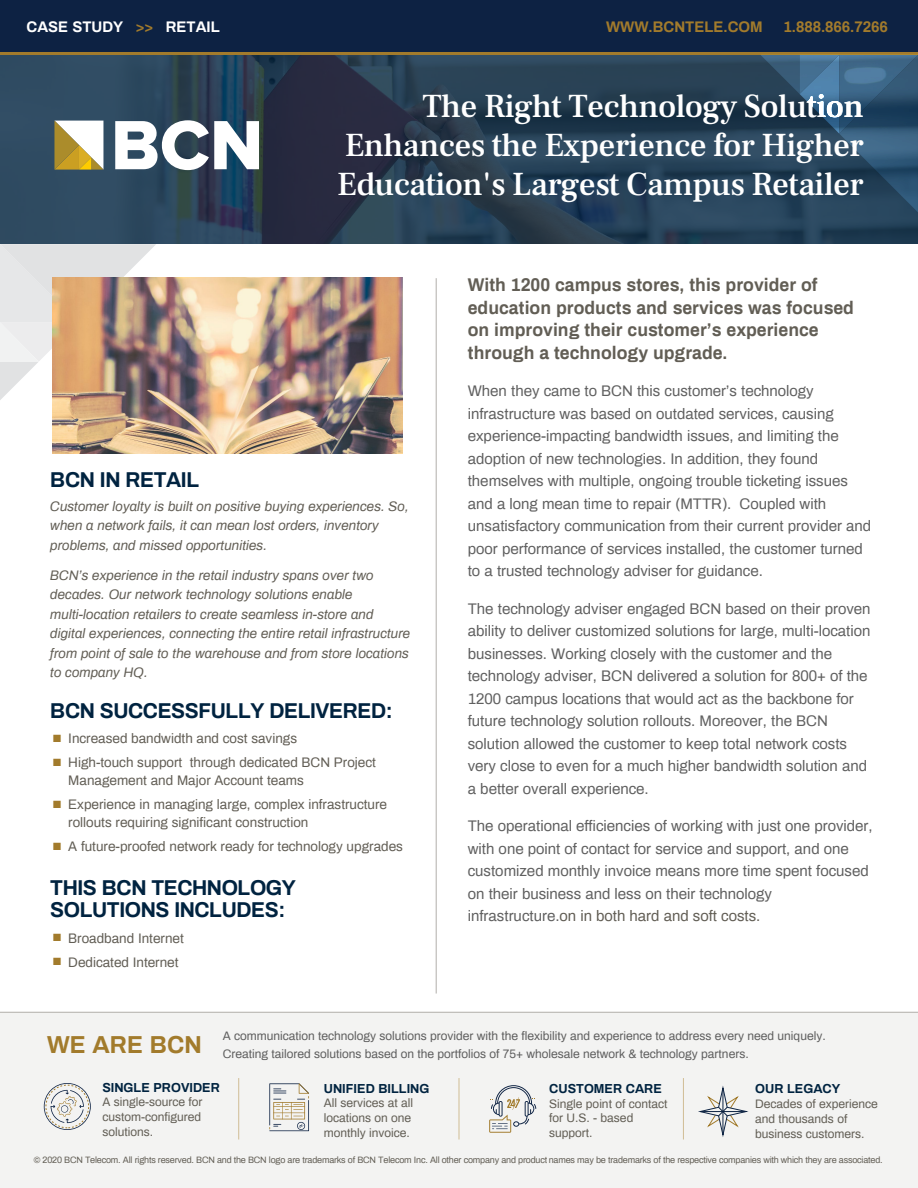
<style>
.page{position:relative;width:918px;height:1188px;background:#fff}
.page>*{position:absolute;margin:0;border:0;box-sizing:border-box;transform-origin:0 0}
.t1{font:500 33px/39px "Frank Ruhl Libre";letter-spacing:-.02em;color:#fff;text-align:justify}
.t2{font:700 24px "Archivo";color:#a27b2c}
.t3{font:700 21px/22.5px "Archivo";letter-spacing:-.02em;color:#002340}
.t4{font:700 18px/22.5px "Archivo";color:#625e55}
.t5{font:15px/22.5px "Archivo";color:#606060}
.t6{font:700 15px "Archivo";color:#a27b2c}
.t7{font:700 15px "Archivo";color:#fff}
.t8{font:italic 13.5px/19.5px "Archivo";color:#625e55}
.t9{font:13.5px/18px "Archivo";color:#625e55}
.t10{font:700 12.75px "Archivo";color:#002340}
.t11{font:12px/18px "Archivo";color:#5e5e5e}
.t12{font:12px/14.9px "Archivo";color:#625e55}
.t13{font:9px "Archivo";letter-spacing:-.02em;color:#625e55}
.s1{color:#a27b2c}
.s2{color:#625e55}
</style>
<div class="page">
<svg style="left:0;top:244px;width:156px;height:156px"></svg>
<svg style="left:0;top:55px;width:918px;height:188px;background:#283e54"></svg>
<div style="left:0;top:0;width:918px;height:54px;background:#0d2243"></div>
<hr style="left:0;top:52px;width:918px;height:3px;background:#a27b2c">
<svg style="left:115px;top:120px;width:144px;height:50px"></svg>
<svg style="left:54px;top:121px;width:49px;height:49px"></svg>
<svg style="left:760px;top:55px;width:158px;height:157px;background:#2d506b"></svg>
<img style="left:53px;top:278px;width:350px;height:175px">
<div style="left:0;top:1012px;width:918px;height:176px;background:#f3f3f2"></div>
<svg style="left:44px;top:1083px;width:47px;height:47px"></svg>
<svg style="left:269px;top:1083px;width:40px;height:48px"></svg>
<svg style="left:489px;top:1085px;width:47px;height:48px"></svg>
<svg style="left:698px;top:1086px;width:51px;height:51px"></svg>
<hr style="left:238px;top:1078px;width:1px;height:62px;background:#d0bd95">
<hr style="left:459px;top:1078px;width:1px;height:62px;background:#d0bd95">
<hr style="left:683px;top:1078px;width:1px;height:62px;background:#d0bd95">
<hr style="left:0;top:1012px;width:918px;height:1px;background:#b1afaa">
<hr style="left:436px;top:278px;width:1px;height:716px;background:#b1afaa">
<p class="t7" style="left:27px;top:16px;width:195px">CASE STUDY <span class="s1">&gt;&gt;</span> RETAIL</p>
<p class="t6" style="left:606px;top:16px;width:158px">WWW.BCNTELE.COM</p>
<p class="t6" style="left:784px;top:16px;width:106px">1.888.866.7266</p>
<h1 class="t1" style="left:337px;top:87px;width:528px;text-indent:85px">The Right Technology Solution Enhances the Experience for Higher Education's Largest Campus Retailer</h1>
<h3 class="t3" style="left:50px;top:468px;width:150px">BCN IN RETAIL</h3>
<p class="t8" style="left:50px;top:496px;width:360px">Customer loyalty is built on positive buying experiences. So, when a network fails, it can mean lost orders, inventory problems, and missed opportunities.</p>
<p class="t8" style="left:50px;top:565px;width:362px">BCN’s experience in the retail industry spans over two decades. Our network technology solutions enable multi-location retailers to create seamless in-store and digital experiences, connecting the entire retail infrastructure from point of sale to the warehouse and from store locations to company HQ.</p>
<h3 class="t3" style="left:50px;top:699px;width:344px">BCN SUCCESSFULLY DELIVERED:</h3>
<p class="t9" style="left:53px;top:729px;width:245px"><span class="s1">■</span> Increased bandwidth and cost savings</p>
<p class="t9" style="left:68px;top:753px;width:309px;text-indent:-15px"><span class="s1">■</span> High-touch support through dedicated BCN Project<br>Management and Major Account teams</p>
<p class="t9" style="left:68px;top:795px;width:320px;text-indent:-15px"><span class="s1">■</span> Experience in managing large, complex infrastructure rollouts requiring significant construction</p>
<p class="t9" style="left:53px;top:837px;width:351px"><span class="s1">■</span> A future-proofed network ready for technology upgrades</p>
<h3 class="t3" style="left:50px;top:876px;width:247px">THIS BCN TECHNOLOGY<br>SOLUTIONS INCLUDES:</h3>
<p class="t9" style="left:53px;top:928px;width:132px"><span class="s1">■</span> Broadband Internet</p>
<p class="t9" style="left:53px;top:952px;width:127px"><span class="s1">■</span> Dedicated Internet</p>
<p class="t4" style="left:468px;top:273px;width:388px">With 1200 campus stores, this provider of education products and services was focused on improving their customer’s experience through a technology upgrade.</p>
<p class="t5" style="left:468px;top:379px;width:405px">When they came to BCN this customer’s technology infrastructure was based on outdated services, causing experience-impacting bandwidth issues, and limiting the adoption of new technologies. In addition, they found themselves with multiple, ongoing trouble ticketing issues and a long mean time to repair (MTTR). Coupled with unsatisfactory communication from their current provider and poor performance of services installed, the customer turned to a trusted technology adviser for guidance.</p>
<p class="t5" style="left:468px;top:596px;width:404px">The technology adviser engaged BCN based on their proven ability to deliver customized solutions for large, multi-location businesses. Working closely with the customer and the technology adviser, BCN delivered a solution for 800+ of the 1200 campus locations that would act as the backbone for future technology solution rollouts. Moreover, the BCN solution allowed the customer to keep total network costs very close to even for a much higher bandwidth solution and a better overall experience.</p>
<p class="t5" style="left:468px;top:814px;width:406px">The operational efficiencies of working with just one provider, with one point of contact for service and support, and one customized monthly invoice means more time spent focused on their business and less on their technology infrastructure.<span class="s2">on in both hard and soft costs.</span></p>
<h2 class="t2" style="left:47px;top:1027px;width:156px">WE ARE BCN</h2>
<p class="t11" style="left:223px;top:1026px;width:604px">A communication technology solutions provider with the flexibility and experience to address every need uniquely.<br>Creating tailored solutions based on the portfolios of 75+ wholesale network &amp; technology partners.</p>
<p class="t10" style="left:102px;top:1078px;width:119px">SINGLE PROVIDER</p>
<p class="t12" style="left:102px;top:1094px;width:102px;text-align:justify">A single-source for custom-configured solutions.</p>
<p class="t10" style="left:324px;top:1079px;width:107px">UNIFIED BILLING</p>
<p class="t12" style="left:324px;top:1095px;width:91px">All services at all locations on one monthly invoice.</p>
<p class="t10" style="left:549px;top:1079px;width:114px">CUSTOMER CARE</p>
<p class="t12" style="left:549px;top:1095px;width:120px">Single point of contact for U.S. - based support.</p>
<p class="t10" style="left:755px;top:1079px;width:87px">OUR LEGACY</p>
<p class="t12" style="left:755px;top:1096px;width:124px">Decades of experience and thousands of business customers.</p>
<p class="t13" style="left:34px;top:1153px;width:850px">© 2020 BCN Telecom. All rights reserved. BCN and the BCN logo are trademarks of BCN Telecom Inc. All other company and product names may be trademarks of the respective companies with which they are associated.</p>
</div>
